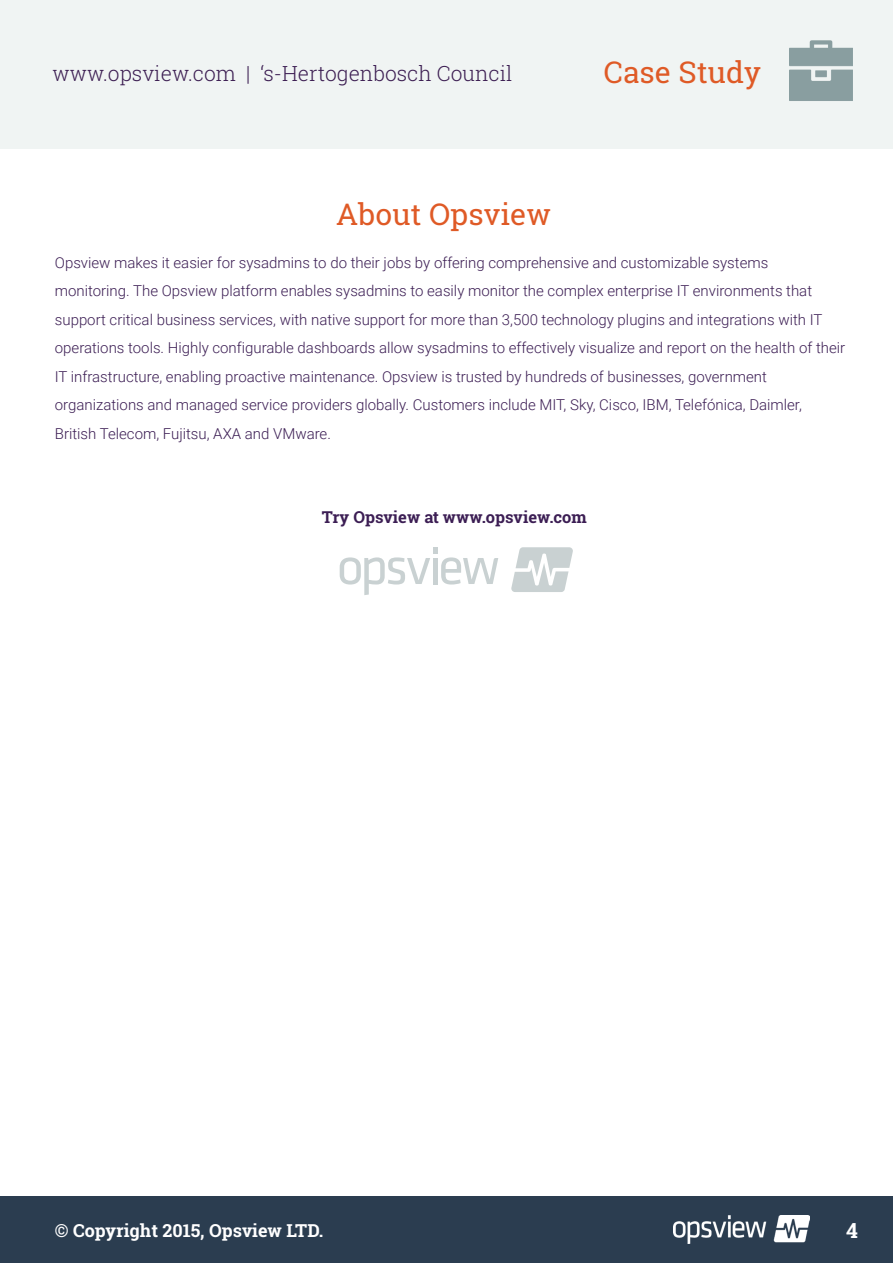
<style>
.page{position:relative;width:893px;height:1263px;background:#fff}
.page>*{position:absolute;margin:0;border:0;box-sizing:border-box;transform-origin:0 0}
.t1{font:30px "Roboto Slab";color:#df5a26}
.t2{font:300 21px "Roboto Slab";color:#3d1f53}
.t3{font:700 21px "Roboto Slab";color:#fff}
.t4{font:700 18px "Roboto Slab";color:#fff}
.t5{font:700 16.5px "Roboto Slab";color:#3c1e54}
.t6{font:300 15px/28.5px "Roboto";color:#3c1e54}
</style>
<div class="page">
<div style="left:0;top:1196px;width:893px;height:67px;background:#2b3d50"></div>
<img style="left:674px;top:1215px;width:136px;height:28px">
<div style="left:0;top:0;width:893px;height:149px;background:#f0f4f3"></div>
<img style="left:789px;top:40px;width:64px;height:61px">
<svg style="left:340px;top:547px;width:158px;height:48px"></svg>
<svg style="left:511px;top:547px;width:62px;height:45px"></svg>
<h2 class="t2" style="left:53px;top:59px;width:461px">www.opsview.com | ‘s-Hertogenbosch Council</h2>
<h1 class="t1" style="left:604px;top:52px;width:159px">Case Study</h1>
<h1 class="t1" style="left:336px;top:193px;width:217px">About Opsview</h1>
<p class="t6" style="left:55px;top:248px;width:792px">Opsview makes it easier for sysadmins to do their jobs by offering comprehensive and customizable systems monitoring. The Opsview platform enables sysadmins to easily monitor the complex enterprise IT environments that support critical business services, with native support for more than 3,500 technology plugins and integrations with IT operations tools. Highly configurable dashboards allow sysadmins to effectively visualize and report on the health of their IT infrastructure, enabling proactive maintenance. Opsview is trusted by hundreds of businesses, government organizations and managed service providers globally. Customers include MIT, Sky, Cisco, IBM, Telefónica, Daimler, British Telecom, Fujitsu, AXA and VMware.</p>
<p class="t5" style="left:322px;top:506px;width:266px">Try Opsview at www.opsview.com</p>
<p class="t4" style="left:55px;top:1218px;width:270px">© Copyright 2015, Opsview LTD.</p>
<h2 class="t3" style="left:846px;top:1215px;width:13px">4</h2>
</div>
